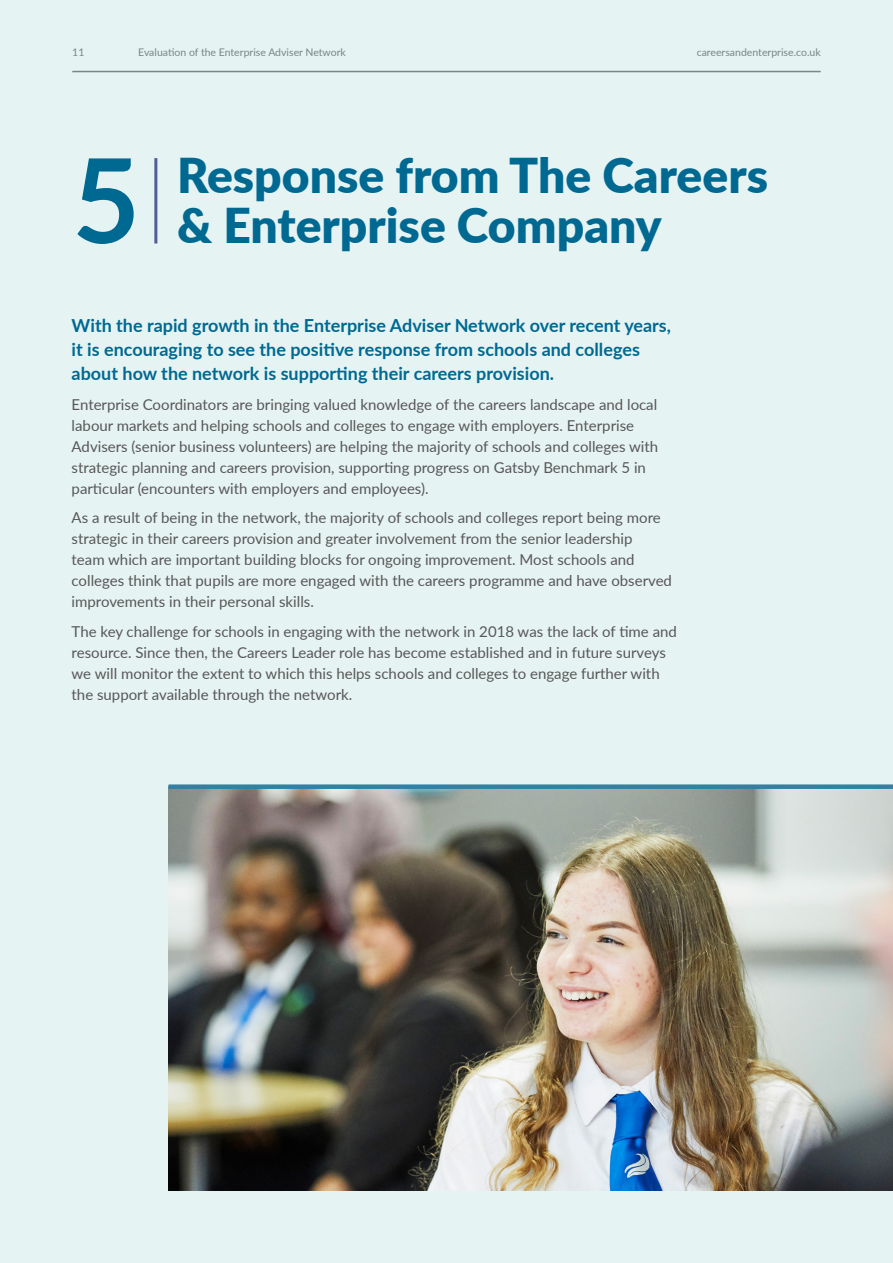
<style>
.page{position:relative;width:893px;height:1263px;background:#e6f3f3}
.page>*{position:absolute;margin:0;border:0;box-sizing:border-box;transform-origin:0 0}
.t1{font:700 117px "Lato";color:#006992}
.t2{font:900 48px "Lato";color:#006992}
.t3{font:700 18px/24px "Lato";color:#006992}
.t4{font:15px/21px "Lato";color:#575756}
.t5{font:10.5px "Lato";color:#788685}
</style>
<div class="page">
<hr style="left:154px;top:158px;width:3px;height:85px;background:#525e93">
<img style="left:168px;top:789px;width:725px;height:402px">
<div style="left:168px;top:784px;width:725px;height:5px;background:#3080a7"></div>
<hr style="left:72px;top:71px;width:749px;height:1px;background:#788685">
<p class="t5" style="left:72px;top:44px;width:14px">11</p>
<p class="t5" style="left:138px;top:45px;width:209px">Evaluation of the Enterprise Adviser Network</p>
<p class="t5" style="left:697px;top:44px;width:125px">careersandenterprise.co.uk</p>
<h1 class="t1" style="left:72px;top:114px;width:69px">5</h1>
<h2 class="t2" style="left:177px;top:139px;width:592px">Response from The Careers</h2>
<h2 class="t2" style="left:177px;top:190px;width:486px">&amp; Enterprise Company</h2>
<p class="t3" style="left:72px;top:313px;width:601px">With the rapid growth in the Enterprise Adviser Network over recent years, it is encouraging to see the positive response from schools and colleges about how the network is supporting their careers provision.</p>
<p class="t4" style="left:72px;top:393px;width:588px">Enterprise Coordinators are bringing valued knowledge of the careers landscape and local labour markets and helping schools and colleges to engage with employers. Enterprise Advisers (senior business volunteers) are helping the majority of schools and colleges with strategic planning and careers provision, supporting progress on Gatsby Benchmark 5 in particular (encounters with employers and employees).</p>
<p class="t4" style="left:72px;top:507px;width:602px">As a result of being in the network, the majority of schools and colleges report being more strategic in their careers provision and greater involvement from the senior leadership<br>team which are important building blocks for ongoing improvement. Most schools and colleges think that pupils are more engaged with the careers programme and have observed improvements in their personal skills.</p>
<p class="t4" style="left:72px;top:620px;width:607px">The key challenge for schools in engaging with the network in 2018 was the lack of time and resource. Since then, the Careers Leader role has become established and in future surveys we will monitor the extent to which this helps schools and colleges to engage further with the support available through the network.</p>
</div>
